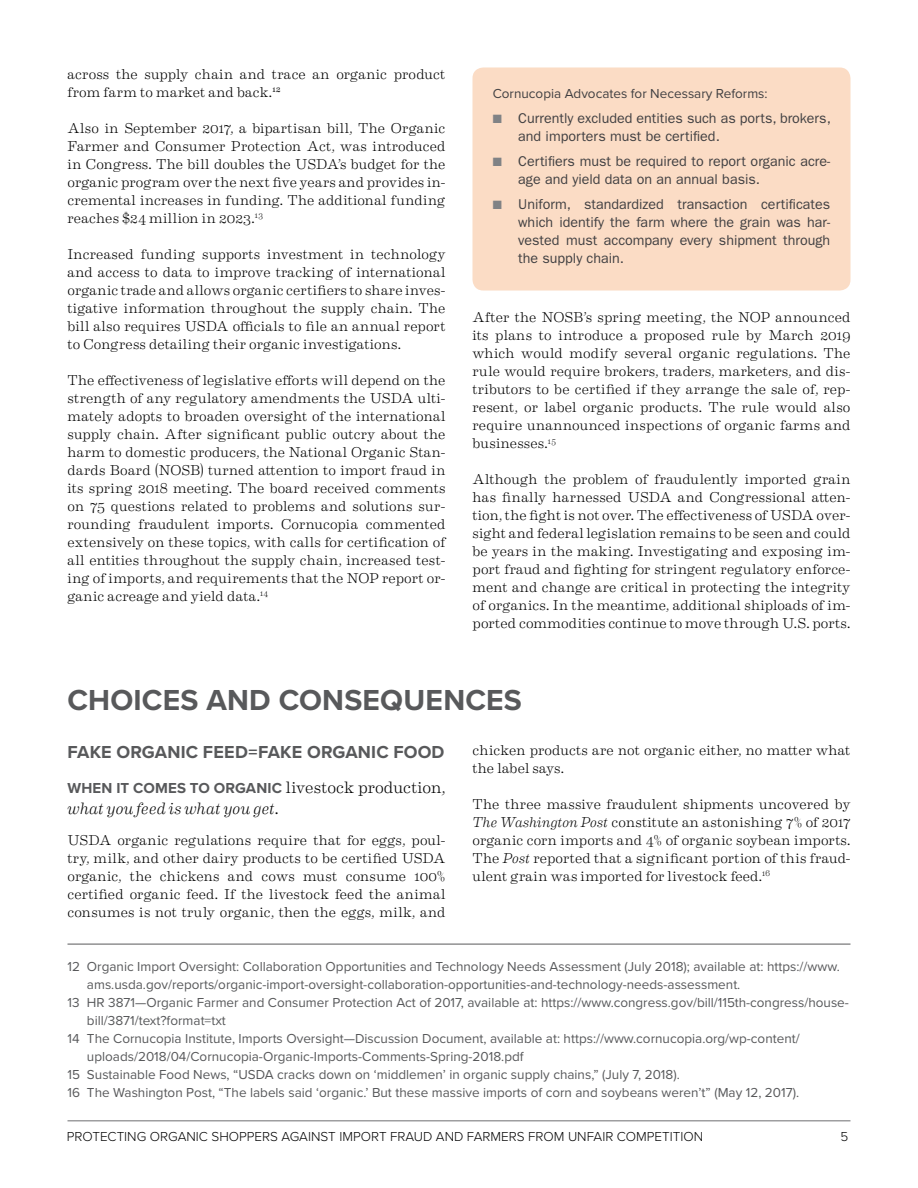
<style>
.page{position:relative;width:918px;height:1188px;background:#fff}
.page>*{position:absolute;margin:0;border:0;box-sizing:border-box;transform-origin:0 0}
.t1{font:700 30px "Proxima Nova";letter-spacing:.005em;color:#58595b}
.t2{font:700 18px "Proxima Nova";letter-spacing:.01em;color:#58595b}
.t3{font:italic 300 16.5px "Eames Century Modern";letter-spacing:.005em;color:#000}
.t4{font:700 15px "Proxima Nova";letter-spacing:.01em;color:#58595b}
.t5{font:300 14.25px/18px "Eames Century Modern";letter-spacing:.01em;color:#000;text-align:justify}
.t6{font:14.25px/18px "ITC Franklin Gothic Std";color:#414042}
.t7{font:13.5px "Proxima Nova";color:#58595b}
.t8{font:300 13.5px "Proxima Nova";color:#000}
.t9{font:13.5px "Proxima Nova";color:#414042}
.s1{color:#808285}
.s2{font-family:"Eames Century Modern";font-weight:300;font-size:16.5px;color:#000}
.s3{font-style:normal}
.s4{font-style:italic}
</style>
<div class="page">
<hr style="left:68px;top:1121px;width:782px;height:1px;background:#6d6e71">
<hr style="left:68px;top:944px;width:782px;height:1px;background:#58595b">
<div style="left:473px;top:68px;width:378px;height:223px;background:#fbdcc5;border-radius:11px"></div>
<p class="t5" style="left:68px;top:64px;width:379px">across the supply chain and trace an organic product from farm to market and back.<sup>12</sup></p>
<p class="t5" style="left:68px;top:118px;width:380px">Also in September 2017, a bipartisan bill, The Organic Farmer and Consumer Protection Act, was introduced in Congress. The bill doubles the USDA’s budget for the organic program over the next five years and provides in&shy;cremental increases in funding. The additional funding reaches $24 million in 2023.<sup>13</sup></p>
<p class="t5" style="left:68px;top:244px;width:380px">Increased funding supports investment in technology and access to data to improve tracking of international organic trade and allows organic certifiers to share inves&shy;tigative information throughout the supply chain. The bill also requires USDA officials to file an annual report to Congress detailing their organic investigations.</p>
<p class="t5" style="left:68px;top:370px;width:380px">The effectiveness of legislative efforts will depend on the strength of any regulatory amendments the USDA ulti&shy;mately adopts to broaden oversight of the international supply chain. After significant public outcry about the harm to domestic producers, the National Organic Stan&shy;dards Board (NOSB) turned attention to import fraud in its spring 2018 meeting. The board received comments on 75 questions related to problems and solutions sur&shy;rounding fraudulent imports. Cornucopia commented extensively on these topics, with calls for certification of all entities throughout the supply chain, increased test&shy;ing of imports, and requirements that the NOP report or&shy;ganic acreage and yield data.<sup>14</sup></p>
<p class="t9" style="left:493px;top:84px;width:276px">Cornucopia Advocates for Necessary Reforms:</p>
<p class="t6" style="left:518px;top:109px;width:314px;text-indent:-26px"><span class="s1">■</span> Currently excluded entities such as ports, brokers, and importers must be certified.</p>
<p class="t6" style="left:518px;top:152px;width:314px;text-indent:-26px"><span class="s1">■</span> Certifiers must be required to report organic acre&shy;age and yield data on an annual basis.</p>
<p class="t6" style="left:518px;top:195px;width:314px;text-align:justify;text-indent:-26px"><span class="s1">■</span> Uniform, standardized transaction certificates which identify the farm where the grain was har&shy;vested must accompany every shipment through the supply chain.</p>
<p class="t5" style="left:472px;top:308px;width:380px">After the NOSB’s spring meeting, the NOP announced its plans to introduce a proposed rule by March 2019 which would modify several organic regulations. The rule would require brokers, traders, marketers, and dis&shy;tributors to be certified if they arrange the sale of, rep&shy;resent, or label organic products. The rule would also require unannounced inspections of organic farms and businesses.<sup>15</sup></p>
<p class="t5" style="left:472px;top:470px;width:380px">Although the problem of fraudulently imported grain has finally harnessed USDA and Congressional atten&shy;tion, the fight is not over. The effectiveness of USDA over&shy;sight and federal legislation remains to be seen and could be years in the making. Investigating and exposing im&shy;port fraud and fighting for stringent regulatory enforce&shy;ment and change are critical in protecting the integrity of organics. In the meantime, additional shiploads of im&shy;ported commodities continue to move through U.S. ports.</p>
<h1 class="t1" style="left:68px;top:678px;width:456px">CHOICES AND CONSEQUENCES</h1>
<p class="t2" style="left:68px;top:739px;width:379px">FAKE ORGANIC FEED=FAKE ORGANIC FOOD</p>
<p class="t4" style="left:68px;top:777px;width:379px">WHEN IT COMES TO ORGANIC <span class="s2">livestock production,</span></p>
<p class="t3" style="left:67px;top:796px;width:213px">what you feed is what you get<span class="s3">.</span></p>
<p class="t5" style="left:68px;top:830px;width:380px">USDA organic regulations require that for eggs, poul&shy;try, milk, and other dairy products to be certified USDA organic, the chickens and cows must consume 100% certified organic feed. If the livestock feed the animal consumes is not truly organic, then the eggs, milk, and</p>
<p class="t5" style="left:472px;top:740px;width:380px">chicken products are not organic either, no matter what the label says.</p>
<p class="t5" style="left:472px;top:794px;width:380px">The three massive fraudulent shipments uncovered by <span class="s4">The Washington Post</span> constitute an astonishing 7% of 2017 organic corn imports and 4% of organic soybean imports.<br>The <span class="s4">Post</span> reported that a significant portion of this fraud&shy;ulent grain was imported for livestock feed.<sup>16</sup></p>
<p class="t7" style="left:68px;top:957px;width:774px">12 Organic Import Oversight: Collaboration Opportunities and Technology Needs Assessment (July 2018); available at: https://www.</p>
<p class="t7" style="left:87px;top:975px;width:655px">ams.usda.gov/reports/organic-import-oversight-collaboration-opportunities-and-technology-needs-assessment.</p>
<p class="t7" style="left:68px;top:993px;width:783px">13 HR 3871—Organic Farmer and Consumer Protection Act of 2017, available at: https://www.congress.gov/bill/115th-congress/house-</p>
<p class="t7" style="left:87px;top:1011px;width:140px">bill/3871/text?format=txt</p>
<p class="t7" style="left:68px;top:1029px;width:734px">14 The Cornucopia Institute, Imports Oversight—Discussion Document, available at: https://www.cornucopia.org/wp-content/</p>
<p class="t7" style="left:87px;top:1047px;width:438px">uploads/2018/04/Cornucopia-Organic-Imports-Comments-Spring-2018.pdf</p>
<p class="t7" style="left:68px;top:1065px;width:614px">15 Sustainable Food News, “USDA cracks down on ‘middlemen’ in organic supply chains,” (July 7, 2018).</p>
<p class="t7" style="left:68px;top:1083px;width:733px">16 The Washington Post, “The labels said ‘organic.’ But these massive imports of corn and soybeans weren’t” (May 12, 2017).</p>
<p class="t8" style="left:67px;top:1126px;width:638px">PROTECTING ORGANIC SHOPPERS AGAINST IMPORT FRAUD AND FARMERS FROM UNFAIR COMPETITION</p>
<p class="t8" style="left:840px;top:1126px;width:9px">5</p>
</div>
